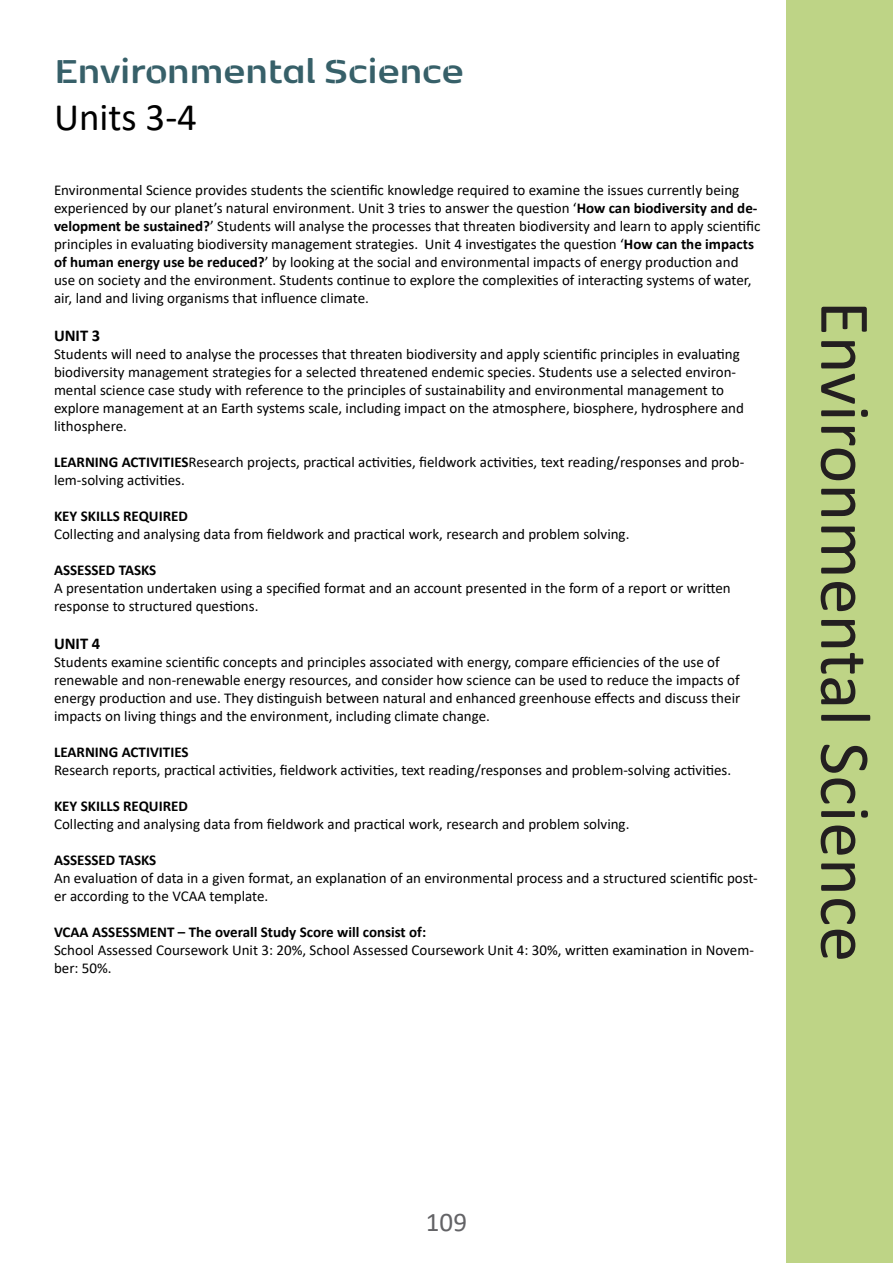
<style>
.page{position:relative;width:893px;height:1263px;background:#fff}
.page>*{position:absolute;margin:0;border:0;box-sizing:border-box;transform-origin:0 0}
.t1{font:72px "Calibri";color:#231f20}
.t2{font:700 39px "Kobenhavn Sans Stencil";color:#376069}
.t3{font:39px "Calibri";color:#000}
.t4{font:27px "Calibri";color:#636366}
.t5{font:700 16.5px "Calibri";color:#000}
.t6{font:15px/18px "Calibri";color:#000}
.t7{font:700 15px "Calibri";color:#000}
.s1{font-weight:700}
</style>
<div class="page">
<div style="left:786px;top:0;width:107px;height:1263px;background:#bed486"></div>
<p class="t2" style="left:54px;top:43px;width:411px">Environmental Science</p>
<p class="t3" style="left:54px;top:90px;width:145px">Units 3-4</p>
<p class="t6" style="left:54px;top:180px;width:708px">Environmental Science provides students the scientific knowledge required to examine the issues currently being experienced by our planet’s natural environment. Unit 3 tries to answer the question ‘<span class="s1">How can biodiversity and de&shy;velopment be sustained?</span>’ Students will analyse the processes that threaten biodiversity and learn to apply scientific principles in evaluating biodiversity management strategies. Unit 4 investigates the question ‘<span class="s1">How can the impacts of human energy use be reduced?</span>’ by looking at the social and environmental impacts of energy production and use on society and the environment. Students continue to explore the complexities of interacting systems of water, air, land and living organisms that influence climate.</p>
<p class="t5" style="left:54px;top:324px;width:48px">UNIT 3</p>
<p class="t6" style="left:54px;top:344px;width:692px">Students will need to analyse the processes that threaten biodiversity and apply scientific principles in evaluating biodiversity management strategies for a selected threatened endemic species. Students use a selected environ&shy;mental science case study with reference to the principles of sustainability and environmental management to explore management at an Earth systems scale, including impact on the atmosphere, biosphere, hydrosphere and lithosphere.</p>
<p class="t6" style="left:54px;top:452px;width:692px"><span class="s1">LEARNING ACTIVITIES</span>Research projects, practical activities, fieldwork activities, text reading/responses and prob&shy;lem-solving activities.</p>
<p class="t7" style="left:54px;top:505px;width:135px">KEY SKILLS REQUIRED</p>
<p class="t6" style="left:54px;top:524px;width:577px">Collecting and analysing data from fieldwork and practical work, research and problem solving.</p>
<p class="t7" style="left:54px;top:559px;width:104px">ASSESSED TASKS</p>
<p class="t6" style="left:54px;top:578px;width:678px">A presentation undertaken using a specified format and an account presented in the form of a report or written response to structured questions.</p>
<p class="t5" style="left:54px;top:631px;width:48px">UNIT 4</p>
<p class="t6" style="left:54px;top:652px;width:688px">Students examine scientific concepts and principles associated with energy, compare efficiencies of the use of renewable and non-renewable energy resources, and consider how science can be used to reduce the impacts of energy production and use. They distinguish between natural and enhanced greenhouse effects and discuss their impacts on living things and the environment, including climate change.</p>
<p class="t7" style="left:54px;top:741px;width:136px">LEARNING ACTIVITIES</p>
<p class="t6" style="left:54px;top:760px;width:679px">Research reports, practical activities, fieldwork activities, text reading/responses and problem-solving activities.</p>
<p class="t7" style="left:54px;top:795px;width:135px">KEY SKILLS REQUIRED</p>
<p class="t6" style="left:54px;top:814px;width:577px">Collecting and analysing data from fieldwork and practical work, research and problem solving.</p>
<p class="t7" style="left:54px;top:849px;width:104px">ASSESSED TASKS</p>
<p class="t6" style="left:54px;top:868px;width:705px">An evaluation of data in a given format, an explanation of an environmental process and a structured scientific post&shy;er according to the VCAA template.</p>
<p class="t7" style="left:54px;top:921px;width:374px">VCAA ASSESSMENT – The overall Study Score will consist of:</p>
<p class="t6" style="left:54px;top:940px;width:701px">School Assessed Coursework Unit 3: 20%, School Assessed Coursework Unit 4: 30%, written examination in Novem&shy;ber: 50%.</p>
<p class="t1" style="left:895px;top:301px;width:663px;rotate:90deg">Environmental Science</p>
<p class="t4" style="left:426px;top:1204px;width:43px">109</p>
</div>
